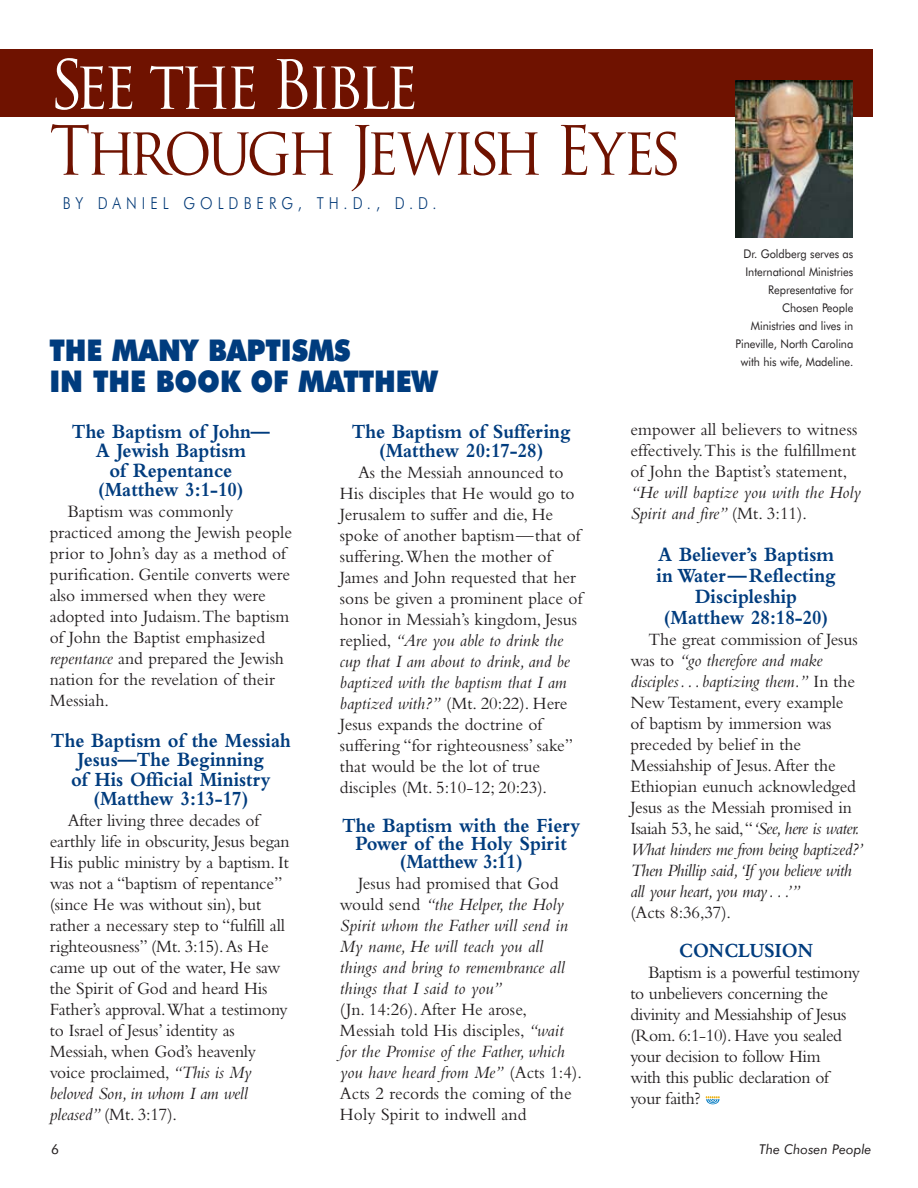
<style>
.page{position:relative;width:918px;height:1188px;background:#fff}
.page>*{position:absolute;margin:0;border:0;box-sizing:border-box;transform-origin:0 0}
.t1{font:66px "Trajan Pro";letter-spacing:-.075em;color:#6f1200;scale:.9 1}
.t2{font:66px "Trajan Pro";letter-spacing:-.075em;color:#fff;scale:.9 1}
.t3{font:900 30px/31.5px "Futura BT";letter-spacing:-.005em;color:#003c7e;scale:.9 1}
.t4{font:700 21px/19.5px "Bembo";color:#003c7e;text-align:center;scale:.9 1}
.t5{font:18px/21px "Bembo";letter-spacing:-.005em;color:#231f20}
.t6{font:italic 18px/21px "Bembo";letter-spacing:.005em;color:#231f20}
.t7{font:300 16.5px "Futura BT";letter-spacing:.35em;color:#003876;scale:.87 1}
.t8{font:italic 13.5px "Futura BT";color:#231f20}
.t9{font:13.5px "Futura BT";color:#231f20}
.t10{font:12px/18px "Futura BT";letter-spacing:-.005em;color:#231f20;text-align:right;scale:.92 1}
.s1{font-style:italic}
.s2{font-style:normal}
</style>
<div class="page">
<svg style="left:706px;top:1096px;width:14px;height:8px"></svg>
<div style="left:0;top:49px;width:873px;height:68px;background:#6f1200"></div>
<img style="left:735px;top:81px;width:118px;height:156px">
<h1 class="t2" style="left:50px;top:43px;width:411px">See the Bible</h1>
<h1 class="t1" style="left:50px;top:109px;width:705px">Through Jewish Eyes</h1>
<p class="t7" style="left:63px;top:193px;width:112px">BY DAN IEL</p>
<p class="t7" style="left:183px;top:193px;width:54px">GOLDBER</p>
<p class="t7" style="left:282px;top:193px;width:179px">G, TH .D., D.D.</p>
<h2 class="t3" style="left:50px;top:334px;width:433px">THE MANY BAPTISMS<br>IN THE BOOK OF MATTHEW</h2>
<p class="t4" style="left:72px;top:421px;width:221px">The Baptism of John—<br>A Jewish Baptism<br>of Repentance (Matthew 3:1-10)</p>
<p class="t5" style="left:50px;top:501px;width:244px;text-indent:18px">Baptism was commonly practiced among the Jewish people prior to John’s day as a method of purification. Gentile converts were also immersed when they were adopted into Judaism. The baptism of John the Baptist emphasized <span class="s1">repentance</span> and prepared the Jewish nation for the revelation of their<br>Messiah.</p>
<p class="t4" style="left:51px;top:730px;width:268px">The Baptism of the Messiah<br>Jesus—The Beginning<br>of His Official Ministry (Matthew 3:13-17)</p>
<p class="t5" style="left:50px;top:810px;width:241px;text-indent:18px">After living three decades of earthly life in obscurity, Jesus began<br>His public ministry by a baptism. It was not a “baptism of repentance” (since He was without sin), but rather a necessary step to “fulfill all righteousness” (Mt. 3:15). As He came up out of the water, He saw the Spirit of God and heard His<br>Father’s approval. What a testimony to Israel of Jesus’ identity as<br>Messiah, when God’s heavenly voice proclaimed, <span class="s1">“This is My beloved Son, in whom I am well pleased”</span> (Mt. 3:17).</p>
<p class="t4" style="left:352px;top:421px;width:245px">The Baptism of Suffering (Matthew 20:17-28)</p>
<p class="t5" style="left:340px;top:462px;width:244px;text-indent:18px">As the Messiah announced to<br>His disciples that He would go to<br>Jerusalem to suffer and die, He spoke of another baptism—that of suffering. When the mother of<br>James and John requested that her sons be given a prominent place of honor in Messiah’s kingdom, Jesus replied, <span class="s1">“Are you able to drink the cup that I am about to drink, and be baptized with the baptism that I am baptized with?”</span> (Mt. 20:22). Here<br>Jesus expands the doctrine of suffering “for righteousness’ sake” that would be the lot of true disciples (Mt. 5:10-12; 20:23).</p>
<p class="t4" style="left:342px;top:816px;width:266px;line-height:18px">The Baptism with the Fiery<br>Power of the Holy Spirit (Matthew 3:11)</p>
<p class="t6" style="left:340px;top:873px;width:229px;text-indent:18px"><span class="s2">Jesus had promised that God would send</span> “the Helper, the Holy<br>Spirit whom the Father will send in<br>My name, He will teach you all things and bring to remembrance all things that I said to you”</p>
<p class="t5" style="left:340px;top:999px;width:244px">(Jn. 14:26). After He arose,<br>Messiah told His disciples, <span class="s1">“wait for the Promise of the Father, which you have heard from Me”</span> (Acts 1:4).<br>Acts 2 records the coming of the<br>Holy Spirit to indwell and</p>
<p class="t10" style="left:736px;top:245px;width:130px">Dr. Goldberg serves as<br>International Ministries<br>Representative for<br>Chosen People<br>Ministries and lives in<br>Pineville, North Carolina with his wife, Madeline.</p>
<p class="t5" style="left:630px;top:419px;width:228px;text-align:justify">empower all believers to witness effectively. This is the fulfillment of John the Baptist’s statement,</p>
<p class="t6" style="left:630px;top:482px;width:232px">“He will baptize you with the Holy<br>Spirit and fire” <span class="s2">(Mt. 3:11).</span></p>
<p class="t4" style="left:657px;top:544px;width:200px;line-height:21px">A Believer’s Baptism in Water—Reflecting<br>Discipleship (Matthew 28:18-20)</p>
<p class="t5" style="left:630px;top:629px;width:235px;text-indent:18px">The great commission of Jesus was to <span class="s1">“go therefore and make disciples . . . baptizing them.”</span> In the<br>New Testament, every example<br>of baptism by immersion was preceded by belief in the<br>Messiahship of Jesus. After the<br>Ethiopian eunuch acknowledged<br>Jesus as the Messiah promised in<br>Isaiah 53, he said,“<span class="s1">‘See, here is water.<br>What hinders me from being baptized?’<br>Then Phillip said,‘If you believe with all your heart, you may. . .’”</span></p>
<p class="t5" style="left:630px;top:902px;width:102px">(Acts 8:36,37).</p>
<p class="t4" style="left:679px;top:941px;width:151px">CONCLUSION</p>
<p class="t5" style="left:630px;top:962px;width:231px;text-indent:18px">Baptism is a powerful testimony to unbelievers concerning the divinity and Messiahship of Jesus (Rom. 6:1-10). Have you sealed your decision to follow Him<br>with this public declaration of your faith?</p>
<p class="t9" style="left:51px;top:1141px;width:9px">6</p>
<p class="t8" style="left:759px;top:1141px;width:114px">The Chosen People</p>
</div>
